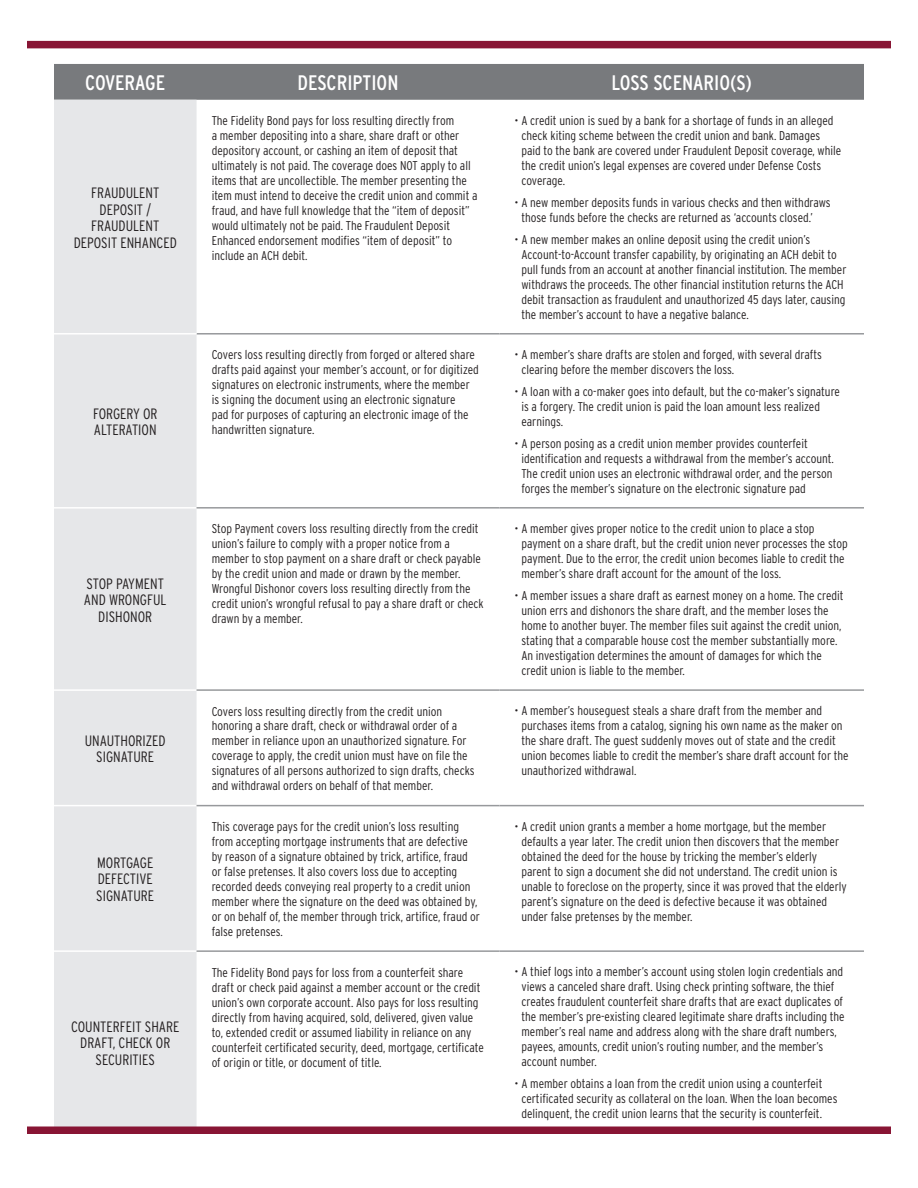
<style>
.page{position:relative;width:918px;height:1188px;background:#fff}
.page>*{position:absolute;margin:0;border:0;box-sizing:border-box;transform-origin:0 0}
.t1{font:condensed 21px "Interstate";color:#fff}
.t2{font:300 condensed 15px/16.5px "Interstate";color:#231f20;text-align:center}
.t3{font:300 condensed 12.75px/15px "Interstate";color:#231f20}
</style>
<div class="page">
<div style="left:27px;top:41px;width:864px;height:7px;background:#881534"></div>
<div style="left:54px;top:64px;width:810px;height:36px;background:#787a7d"></div>
<div style="left:54px;top:100px;width:143px;height:1026px;background:#e6e7e9"></div>
<hr style="left:54px;top:507px;width:143px;height:2px;background:#fff">
<hr style="left:54px;top:689px;width:143px;height:2px;background:#fff">
<hr style="left:54px;top:805px;width:143px;height:1px;background:#fff">
<hr style="left:197px;top:507px;width:303px;height:2px;background:#97999c">
<hr style="left:500px;top:507px;width:364px;height:2px;background:#97999c">
<hr style="left:197px;top:689px;width:303px;height:2px;background:#97999c">
<hr style="left:500px;top:689px;width:364px;height:2px;background:#97999c">
<hr style="left:197px;top:805px;width:303px;height:1px;background:#97999c">
<hr style="left:500px;top:805px;width:364px;height:1px;background:#97999c">
<hr style="left:197px;top:333px;width:303px;height:2px;background:#97999c">
<hr style="left:500px;top:333px;width:364px;height:2px;background:#97999c">
<hr style="left:54px;top:333px;width:143px;height:2px;background:#fff">
<hr style="left:54px;top:950px;width:143px;height:2px;background:#fff">
<hr style="left:197px;top:950px;width:303px;height:2px;background:#97999c">
<hr style="left:500px;top:950px;width:364px;height:2px;background:#97999c">
<div style="left:27px;top:1126px;width:864px;height:8px;background:#881534"></div>
<h1 class="t1" style="left:85px;top:71px;width:82px">COVERAGE</h1>
<h1 class="t1" style="left:298px;top:71px;width:103px">DESCRIPTION</h1>
<h1 class="t1" style="left:611px;top:71px;width:142px">LOSS SCENARIO(S)</h1>
<p class="t2" style="left:74px;top:184px;width:105px">FRAUDULENT<br>DEPOSIT /<br>FRAUDULENT<br>DEPOSIT ENHANCED</p>
<p class="t2" style="left:93px;top:405px;width:66px;text-align:left">FORGERY OR<br>ALTERATION</p>
<p class="t2" style="left:84px;top:575px;width:84px">STOP PAYMENT<br>AND WRONGFUL<br>DISHONOR</p>
<p class="t2" style="left:85px;top:732px;width:82px">UNAUTHORIZED<br>SIGNATURE</p>
<p class="t2" style="left:96px;top:854px;width:59px;text-align:justify">MORTGAGE DEFECTIVE SIGNATURE</p>
<p class="t2" style="left:71px;top:1018px;width:110px">COUNTERFEIT SHARE<br>DRAFT, CHECK OR<br>SECURITIES</p>
<p class="t3" style="left:212px;top:113px;width:267px">The Fidelity Bond pays for loss resulting directly from<br>a member depositing into a share, share draft or other depository account, or cashing an item of deposit that ultimately is not paid. The coverage does NOT apply to all items that are uncollectible. The member presenting the item must intend to deceive the credit union and commit a fraud, and have full knowledge that the “item of deposit” would ultimately not be paid. The Fraudulent Deposit Enhanced endorsement modifies “item of deposit” to include an ACH debit.</p>
<p class="t3" style="left:521px;top:113px;width:321px;text-indent:-7px">• A credit union is sued by a bank for a shortage of funds in an alleged check kiting scheme between the credit union and bank. Damages paid to the bank are covered under Fraudulent Deposit coverage, while the credit union’s legal expenses are covered under Defense Costs coverage.</p>
<p class="t3" style="left:521px;top:195px;width:311px;text-indent:-7px">• A new member deposits funds in various checks and then withdraws those funds before the checks are returned as ‘accounts closed.’</p>
<p class="t3" style="left:521px;top:231px;width:327px;text-indent:-7px">• A new member makes an online deposit using the credit union’s Account-to-Account transfer capability, by originating an ACH debit to pull funds from an account at another financial institution. The member withdraws the proceeds. The other financial institution returns the ACH debit transaction as fraudulent and unauthorized 45 days later, causing the member’s account to have a negative balance.</p>
<p class="t3" style="left:212px;top:347px;width:269px">Covers loss resulting directly from forged or altered share drafts paid against your member’s account, or for digitized signatures on electronic instruments, where the member is signing the document using an electronic signature<br>pad for purposes of capturing an electronic image of the handwritten signature.</p>
<p class="t3" style="left:521px;top:347px;width:302px;text-indent:-7px">• A member’s share drafts are stolen and forged, with several drafts clearing before the member discovers the loss.</p>
<p class="t3" style="left:521px;top:384px;width:320px;text-indent:-7px">• A loan with a co-maker goes into default, but the co-maker’s signature is a forgery. The credit union is paid the loan amount less realized earnings.</p>
<p class="t3" style="left:521px;top:436px;width:314px;text-indent:-7px">• A person posing as a credit union member provides counterfeit identification and requests a withdrawal from the member’s account.<br>The credit union uses an electronic withdrawal order, and the person forges the member’s signature on the electronic signature pad</p>
<p class="t3" style="left:212px;top:521px;width:274px">Stop Payment covers loss resulting directly from the credit union’s failure to comply with a proper notice from a member to stop payment on a share draft or check payable by the credit union and made or drawn by the member.<br>Wrongful Dishonor covers loss resulting directly from the credit union’s wrongful refusal to pay a share draft or check drawn by a member.</p>
<p class="t3" style="left:521px;top:521px;width:328px;text-indent:-7px">• A member gives proper notice to the credit union to place a stop payment on a share draft, but the credit union never processes the stop payment. Due to the error, the credit union becomes liable to credit the member’s share draft account for the amount of the loss.</p>
<p class="t3" style="left:521px;top:588px;width:324px;text-indent:-7px">• A member issues a share draft as earnest money on a home. The credit union errs and dishonors the share draft, and the member loses the home to another buyer. The member files suit against the credit union, stating that a comparable house cost the member substantially more.<br>An investigation determines the amount of damages for which the credit union is liable to the member.</p>
<p class="t3" style="left:212px;top:703px;width:264px">Covers loss resulting directly from the credit union honoring a share draft, check or withdrawal order of a member in reliance upon an unauthorized signature. For coverage to apply, the credit union must have on file the signatures of all persons authorized to sign drafts, checks and withdrawal orders on behalf of that member.</p>
<p class="t3" style="left:521px;top:703px;width:329px;text-indent:-7px">• A member’s houseguest steals a share draft from the member and purchases items from a catalog, signing his own name as the maker on the share draft. The guest suddenly moves out of state and the credit union becomes liable to credit the member’s share draft account for the unauthorized withdrawal.</p>
<p class="t3" style="left:212px;top:819px;width:270px">This coverage pays for the credit union’s loss resulting from accepting mortgage instruments that are defective by reason of a signature obtained by trick, artifice, fraud or false pretenses. It also covers loss due to accepting recorded deeds conveying real property to a credit union member where the signature on the deed was obtained by, or on behalf of, the member through trick, artifice, fraud or false pretenses.</p>
<p class="t3" style="left:521px;top:819px;width:327px;text-indent:-7px">• A credit union grants a member a home mortgage, but the member defaults a year later. The credit union then discovers that the member obtained the deed for the house by tricking the member’s elderly parent to sign a document she did not understand. The credit union is unable to foreclose on the property, since it was proved that the elderly parent’s signature on the deed is defective because it was obtained under false pretenses by the member.</p>
<p class="t3" style="left:212px;top:964px;width:274px">The Fidelity Bond pays for loss from a counterfeit share draft or check paid against a member account or the credit union’s own corporate account. Also pays for loss resulting directly from having acquired, sold, delivered, given value to, extended credit or assumed liability in reliance on any counterfeit certificated security, deed, mortgage, certificate of origin or title, or document of title.</p>
<p class="t3" style="left:521px;top:964px;width:325px;text-indent:-7px">• A thief logs into a member’s account using stolen login credentials and views a canceled share draft. Using check printing software, the thief creates fraudulent counterfeit share drafts that are exact duplicates of the member’s pre-existing cleared legitimate share drafts including the member’s real name and address along with the share draft numbers, payees, amounts, credit union’s routing number, and the member’s account number.</p>
<p class="t3" style="left:521px;top:1076px;width:318px;text-indent:-7px">• A member obtains a loan from the credit union using a counterfeit certificated security as collateral on the loan. When the loan becomes delinquent, the credit union learns that the security is counterfeit.</p>
</div>
